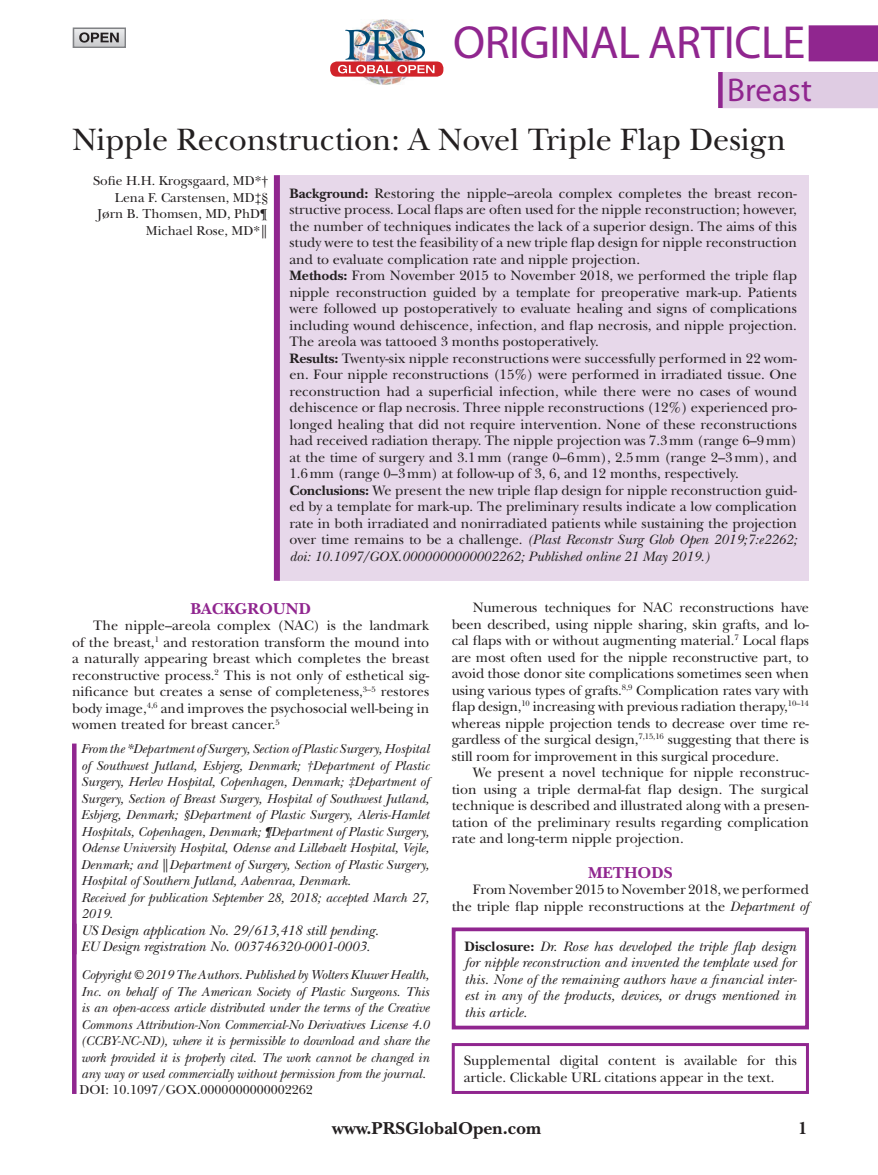
<style>
.page{position:relative;width:878px;height:1175px;background:#fff}
.page>*{position:absolute;margin:0;border:0;box-sizing:border-box;transform-origin:0 0}
.t1{font:46.5px "Myriad Pro";letter-spacing:-.01em;color:#90268f}
.t2{font:33px "Myriad Pro";color:#90268f}
.t3{font:32.25px "New Baskerville";color:#231f20}
.t4{font:700 18px "New Baskerville";color:#231f20}
.t5{font:700 16.5px "New Baskerville";color:#90268f}
.t6{font:14.25px/16.5px "New Baskerville";color:#231f20;text-align:justify}
.t7{font:italic 14.25px/16.5px "New Baskerville";color:#231f20}
.t8{font:italic 13.5px/16.5px "New Baskerville";color:#231f20;text-align:justify}
.t9{font:13.5px/16.5px "New Baskerville";color:#231f20;text-align:right}
.s1{font-family:"Courier Std"}
.s2{font-weight:700}
.s3{font-style:italic}
.s4{font-family:"Courier Std";font-style:normal}
.s5{font-weight:700;font-style:normal}
</style>
<div class="page">
<div style="left:73px;top:28px;width:52px;height:20px;border:2px solid #808285"></div>
<svg style="left:79px;top:32px;width:40px;height:11px"></svg>
<img style="left:361px;top:20px;width:48px;height:64px">
<div style="left:330px;top:61px;width:113px;height:16px;background:#d1232a;border-radius:7px"></div>
<img style="left:338px;top:29px;width:96px;height:44px">
<hr style="left:72px;top:743px;width:4px;height:211px;background:#90268f">
<div style="left:277px;top:175px;width:531px;height:405px;background:#e7d8ea"></div>
<div style="left:274px;top:175px;width:6px;height:405px;background:#90268f"></div>
<div style="left:452px;top:927px;width:356px;height:102px;border:4px solid #90268f"></div>
<div style="left:718px;top:72px;width:160px;height:36px;background:#90268f"></div>
<div style="left:722px;top:72px;width:156px;height:36px;background:#dfcce3"></div>
<div style="left:452px;top:1043px;width:356px;height:51px;border:3px solid #90268f"></div>
<hr style="left:72px;top:923px;width:4px;height:171px;background:#90268f">
<div style="left:808px;top:25px;width:70px;height:36px;background:#90268f"></div>
<h1 class="t1" style="left:453px;top:14px;width:354px">ORIGINAL ARTICLE</h1>
<h2 class="t2" style="left:727px;top:69px;width:86px">BREAST</h2>
<h3 class="t3" style="left:72px;top:120px;width:715px">Nipple Reconstruction: A Novel Triple Flap Design</h3>
<p class="t9" style="left:93px;top:172px;width:176px">Sofie H.H. Krogsgaard, MD*†<br>Lena F. Carstensen, MD‡§<br>Jørn B. Thomsen, MD, PhD¶<br>Michael Rose, MD*<span class="s1">║</span></p>
<p class="t6" style="left:289px;top:185px;width:509px;text-align:left"><span class="s2">Background:</span> Restoring the nipple–areola complex completes the breast recon&shy;structive process. Local flaps are often used for the nipple reconstruction; however, the number of techniques indicates the lack of a superior design. The aims of this study were to test the feasibility of a new triple flap design for nipple reconstruction and to evaluate complication rate and nipple projection.<br><span class="s2">Methods:</span> From November 2015 to November 2018, we performed the triple flap nipple reconstruction guided by a template for preoperative mark-up. Patients were followed up postoperatively to evaluate healing and signs of complications including wound dehiscence, infection, and flap necrosis, and nipple projection.<br>The areola was tattooed 3 months postoperatively.<br><span class="s2">Results:</span> Twenty-six nipple reconstructions were successfully performed in 22 wom&shy;en. Four nipple reconstructions (15%) were performed in irradiated tissue. One reconstruction had a superficial infection, while there were no cases of wound dehiscence or flap necrosis. Three nipple reconstructions (12%) experienced pro&shy;longed healing that did not require intervention. None of these reconstructions had received radiation therapy. The nipple projection was 7.3mm (range 6–9mm) at the time of surgery and 3.1mm (range 0–6mm), 2.5mm (range 2–3mm), and 1.6mm (range 0–3mm) at follow-up of 3, 6, and 12 months, respectively.<br><span class="s2">Conclusions:</span> We present the new triple flap design for nipple reconstruction guid&shy;ed by a template for mark-up. The preliminary results indicate a low complication rate in both irradiated and nonirradiated patients while sustaining the projection over time remains to be a challenge. <span class="s3">(Plast Reconstr Surg Glob Open 2019;7:e2262; doi: 10.1097/GOX.0000000000002262; Published online 21 May 2019.)</span></p>
<p class="t5" style="left:190px;top:599px;width:122px">BACKGROUND</p>
<p class="t6" style="left:72px;top:617px;width:359px;text-indent:21px">The nipple–areola complex (NAC) is the landmark of the breast,<sup>1</sup> and restoration transform the mound into a naturally appearing breast which completes the breast reconstructive process.<sup>2</sup> This is not only of esthetical sig&shy;nificance but creates a sense of completeness,<sup>3–5</sup> restores body image,<sup>4,6</sup> and improves the psychosocial well-being in women treated for breast cancer.<sup>5</sup></p>
<p class="t8" style="left:81px;top:741px;width:350px;text-align:left">From the *Department of Surgery, Section of Plastic Surgery, Hospital of Southwest Jutland, Esbjerg, Denmark; †Department of Plastic Surgery, Herlev Hospital, Copenhagen, Denmark; ‡Department of Surgery, Section of Breast Surgery, Hospital of Southwest Jutland, Esbjerg, Denmark; §Department of Plastic Surgery, Aleris-Hamlet Hospitals, Copenhagen, Denmark; ¶Department of Plastic Surgery, Odense University Hospital, Odense and Lillebaelt Hospital, Vejle, Denmark; and <span class="s4">║</span>Department of Surgery, Section of Plastic Surgery, Hospital of Southern Jutland, Aabenraa, Denmark.<br>Received for publication September 28, 2018; accepted March 27, 2019.</p>
<p class="t7" style="left:81px;top:922px;width:299px">US Design application No. 29/613,418 still pending.<br>EU Design registration No. 003746320-0001-0003.</p>
<p class="t8" style="left:81px;top:966px;width:350px">Copyright © 2019 The Authors. Published by Wolters Kluwer Health, Inc. on behalf of The American Society of Plastic Surgeons. This is an open-access article distributed under the terms of the Creative Commons Attribution-Non Commercial-No Derivatives License 4.0 (CCBY-NC-ND), where it is permissible to download and share the work provided it is properly cited. The work cannot be changed in any way or used commercially without permission from the journal.</p>
<p class="t9" style="left:80px;top:1081px;width:235px">DOI: 10.1097/GOX.0000000000002262</p>
<p class="t6" style="left:451px;top:599px;width:359px;text-indent:21px">Numerous techniques for NAC reconstructions have been described, using nipple sharing, skin grafts, and lo&shy;cal flaps with or without augmenting material.<sup>7</sup> Local flaps are most often used for the nipple reconstructive part, to avoid those donor site complications sometimes seen when using various types of grafts.<sup>8,9</sup> Complication rates vary with flap design,<sup>10</sup> increasing with previous radiation therapy,<sup>10–14 </sup>whereas nipple projection tends to decrease over time re&shy;gardless of the surgical design,<sup>7,15,16</sup> suggesting that there is still room for improvement in this surgical procedure.</p>
<p class="t6" style="left:452px;top:764px;width:359px;text-indent:21px">We present a novel technique for nipple reconstruc&shy;tion using a triple dermal-fat flap design. The surgical technique is described and illustrated along with a presen&shy;tation of the preliminary results regarding complication rate and long-term nipple projection.</p>
<p class="t5" style="left:588px;top:862px;width:86px">METHODS</p>
<p class="t6" style="left:451px;top:881px;width:359px;text-align:right">From November 2015 to November 2018, we performed the triple flap nipple reconstructions at the <span class="s3">Department of</span></p>
<p class="t7" style="left:464px;top:937px;width:334px;text-align:justify"><span class="s5">Disclosure:</span> Dr. Rose has developed the triple flap design for nipple reconstruction and invented the template used for this. None of the remaining authors have a financial inter&shy;est in any of the products, devices, or drugs mentioned in this article.</p>
<p class="t6" style="left:464px;top:1052px;width:334px">Supplemental digital content is available for this article. Clickable URL citations appear in the text.</p>
<p class="t4" style="left:332px;top:1118px;width:210px">www.PRSGlobalOpen.com</p>
<p class="t4" style="left:798px;top:1118px;width:11px">1</p>
</div>
